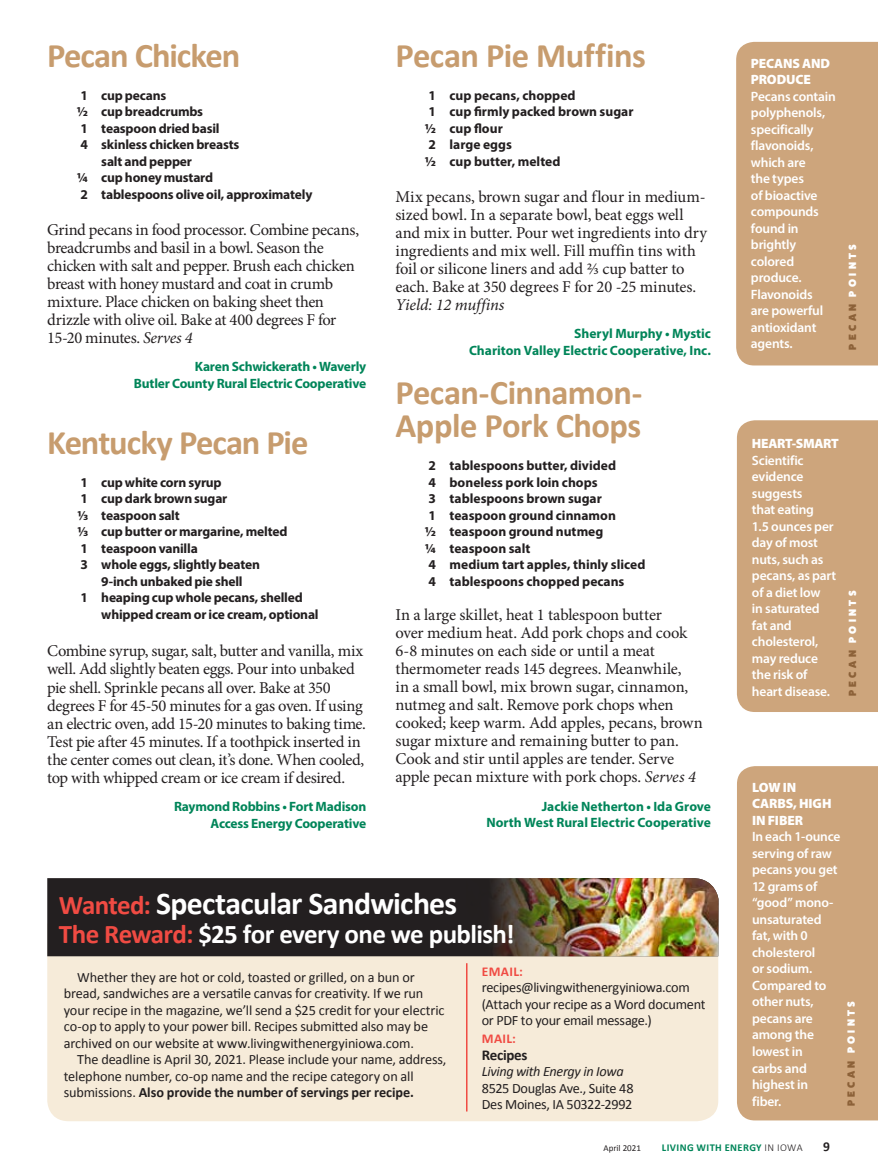
<style>
.page{position:relative;width:878px;height:1175px;background:#fff}
.page>*{position:absolute;margin:0;border:0;box-sizing:border-box;transform-origin:0 0}
.t1{font:700 34.5px/33px "Calibri";letter-spacing:-.02em;color:#c79c6e}
.t2{font:700 31.8px "Calibri";letter-spacing:-.025em;color:#fff}
.t3{font:700 27px "Calibri";letter-spacing:-.025em;color:#fff}
.t4{font:16.5px/18px "Minion Pro";letter-spacing:-.015em;color:#231f20}
.t5{font:italic 16.5px "Minion Pro";letter-spacing:-.01em;color:#231f20}
.t6{font:700 15px "Calibri";letter-spacing:-.02em;color:#231f20}
.t7{font:14.25px/16.5px "Calibri";letter-spacing:-.01em;color:#231f20}
.t8{font:italic 14.25px "Calibri";letter-spacing:-.025em;color:#231f20}
.t9{font:700 13.5px/16.5px "Myriad Pro";letter-spacing:-.01em;color:#231f20}
.t10{font:600 13.5px/16.5px "Myriad Pro";letter-spacing:-.015em;color:#fff}
.t11{font:700 13.5px/16.5px "Myriad Pro";letter-spacing:-.01em;color:#008559;text-align:right}
.t12{font:900 13.5px/16.5px "Myriad Pro";letter-spacing:-.015em;color:#fff}
.t13{font:700 13.5px "Calibri";letter-spacing:.025em;color:#f04b43}
.t14{font:700 13.5px "Calibri";color:#231f20}
.t15{font:800 10.5px "Fat Frank";letter-spacing:.315em;color:#fff}
.t16{font:700 10.5px "Calibri";letter-spacing:.04em;color:#008559}
.t17{font:9px "Calibri";color:#231f20}
.s1{font-style:italic}
.s2{font-size:27px;color:#f04b43}
.s3{color:#f04b43}
.s4{font-weight:700}
.s5{color:#8c6138}
.s6{font-weight:300;color:#231f20}
</style>
<div class="page">
<div style="left:47px;top:956px;width:671px;height:165px;background:#f6ebd9"></div>
<div style="left:47px;top:878px;width:420px;height:78px;background:#231f20"></div>
<img style="left:467px;top:878px;width:251px;height:78px">
<hr style="left:466px;top:963px;width:1px;height:148px;background:#f04b43">
<div style="left:737px;top:766px;width:141px;height:354px;background:#cda57c"></div>
<div style="left:736px;top:42px;width:142px;height:323px;background:#cda57c"></div>
<div style="left:736px;top:420px;width:142px;height:292px;background:#cda57c"></div>
<h1 class="t1" style="left:47px;top:39px;width:194px">Pecan Chicken</h1>
<p class="t9" style="left:81px;top:86px;width:87px">1 cup pecans</p>
<p class="t9" style="left:77px;top:103px;width:128px">½ cup breadcrumbs</p>
<p class="t9" style="left:81px;top:119px;width:140px">1 teaspoon dried basil</p>
<p class="t9" style="left:81px;top:136px;width:160px">4 skinless chicken breasts</p>
<p class="t9" style="left:101px;top:152px;width:92px">salt and pepper</p>
<p class="t9" style="left:101px;top:169px;width:113px">cup honey mustard</p>
<p class="t9" style="left:81px;top:185px;width:233px">2 tablespoons olive oil, approximately</p>
<p class="t4" style="left:47px;top:221px;width:313px">Grind pecans in food processor. Combine pecans, breadcrumbs and basil in a bowl. Season the chicken with salt and pepper. Brush each chicken breast with honey mustard and coat in crumb mixture. Place chicken on baking sheet then drizzle with olive oil. Bake at 400 degrees F for 15-20 minutes. <span class="s1">Serves 4</span></p>
<p class="t11" style="left:134px;top:358px;width:234px">Karen Schwickerath • Waverly<br>Butler County Rural Electric Cooperative</p>
<h1 class="t1" style="left:47px;top:426px;width:262px">Kentucky Pecan Pie</h1>
<p class="t9" style="left:81px;top:473px;width:142px">1 cup white corn syrup</p>
<p class="t9" style="left:81px;top:490px;width:148px">1 cup dark brown sugar</p>
<p class="t9" style="left:78px;top:506px;width:104px">1/3 teaspoon salt</p>
<p class="t9" style="left:78px;top:523px;width:211px">1/3 cup butter or margarine, melted</p>
<p class="t9" style="left:81px;top:539px;width:119px">1 teaspoon vanilla</p>
<p class="t9" style="left:81px;top:556px;width:181px">3 whole eggs, slightly beaten</p>
<p class="t9" style="left:101px;top:572px;width:143px">9-inch unbaked pie shell</p>
<p class="t9" style="left:81px;top:589px;width:224px">1 heaping cup whole pecans, shelled</p>
<p class="t9" style="left:101px;top:605px;width:219px">whipped cream or ice cream, optional</p>
<p class="t4" style="left:47px;top:642px;width:320px">Combine syrup, sugar, salt, butter and vanilla, mix well. Add slightly beaten eggs. Pour into unbaked pie shell. Sprinkle pecans all over. Bake at 350 degrees F for 45-50 minutes for a gas oven. If using an electric oven, add 15-20 minutes to baking time.<br>Test pie after 45 minutes. If a toothpick inserted in the center comes out clean, it’s done. When cooled, top with whipped cream or ice cream if desired.</p>
<p class="t11" style="left:174px;top:797px;width:194px">Raymond Robbins • Fort Madison<br>Access Energy Cooperative</p>
<h1 class="t1" style="left:395px;top:39px;width:252px">Pecan Pie Muffins</h1>
<p class="t9" style="left:425px;top:86px;width:210px">1 cup pecans, chopped<br>1 cup firmly packed brown sugar ½ cup flour<br>2 large eggs<br>½ cup butter, melted</p>
<p class="t4" style="left:395px;top:187px;width:313px">Mix pecans, brown sugar and flour in medium&shy;sized bowl. In a separate bowl, beat eggs well and mix in butter. Pour wet ingredients into dry ingredients and mix well. Fill muffin tins with foil or silicone liners and add 2/3 cup batter to each. Bake at 350 degrees F for 20 -25 minutes.</p>
<p class="t5" style="left:395px;top:293px;width:110px">Yield: 12 muffins</p>
<p class="t11" style="left:469px;top:325px;width:243px">Sheryl Murphy • Mystic<br>Chariton Valley Electric Cooperative, Inc.</p>
<h1 class="t1" style="left:395px;top:376px;width:248px">Pecan-Cinnamon-<br>Apple Pork Chops</h1>
<p class="t9" style="left:425px;top:457px;width:222px">2 tablespoons butter, divided<br>4 boneless pork loin chops<br>3 tablespoons brown sugar<br>1 teaspoon ground cinnamon<br>½ teaspoon ground nutmeg<br>¼ teaspoon salt<br>4 medium tart apples, thinly sliced<br>4 tablespoons chopped pecans</p>
<p class="t4" style="left:395px;top:606px;width:309px">In a large skillet, heat 1 tablespoon butter<br>over medium heat. Add pork chops and cook 6-8 minutes on each side or until a meat thermometer reads 145 degrees. Meanwhile,<br>in a small bowl, mix brown sugar, cinnamon, nutmeg and salt. Remove pork chops when cooked; keep warm. Add apples, pecans, brown sugar mixture and remaining butter to pan.<br>Cook and stir until apples are tender. Serve apple pecan mixture with pork chops. <span class="s1">Serves 4</span></p>
<p class="t11" style="left:486px;top:797px;width:226px">Jackie Netherton • Ida Grove<br>North West Rural Electric Cooperative</p>
<h2 class="t2" style="left:59px;top:883px;width:400px"><span class="s2">Wanted:</span> Spectacular Sandwiches</h2>
<h3 class="t3" style="left:59px;top:916px;width:457px"><span class="s3">The Reward:</span> $25 for every one we publish!</h3>
<p class="t7" style="left:64px;top:968px;width:382px;text-indent:13px">Whether they are hot or cold, toasted or grilled, on a bun or bread, sandwiches are a versatile canvas for creativity. If we run your recipe in the magazine, we’ll send a $25 credit for your electric co-op to apply to your power bill. Recipes submitted also may be archived on our website at www.livingwithenergyiniowa.com.</p>
<p class="t7" style="left:64px;top:1051px;width:384px;text-indent:13px">The deadline is April 30, 2021. Please include your name, address, telephone number, co-op name and the recipe category on all submissions. <span class="s4">Also provide the number of servings per recipe.</span></p>
<p class="t13" style="left:482px;top:962px;width:42px">EMAIL:</p>
<p class="t7" style="left:481px;top:979px;width:225px">recipes@livingwithenergyiniowa.com (Attach your recipe as a Word document or PDF to your email message.)</p>
<p class="t13" style="left:482px;top:1030px;width:36px">MAIL:</p>
<p class="t6" style="left:481px;top:1045px;width:47px">Recipes</p>
<p class="t8" style="left:481px;top:1061px;width:143px">Living with Energy in Iowa</p>
<p class="t7" style="left:481px;top:1079px;width:153px">8525 Douglas Ave., Suite 48<br>Des Moines, IA 50322-2992</p>
<p class="t12" style="left:751px;top:55px;width:81px">PECANS AND<br>PRODUCE</p>
<p class="t10" style="left:751px;top:88px;width:86px">Pecans contain polyphenols, specifically flavonoids, which are<br>the types<br>of bioactive compounds found in brightly colored produce.<br>Flavonoids<br>are powerful antioxidant agents.</p>
<p class="t15" style="left:846px;top:349px;width:107px;rotate:-90deg"><span class="s5">PECAN</span> POINTS</p>
<p class="t12" style="left:752px;top:435px;width:88px">HEART-SMART</p>
<p class="t10" style="left:752px;top:451px;width:86px">Scientific evidence suggests<br>that eating<br>1.5 ounces per day of most nuts, such as pecans, as part of a diet low<br>in saturated fat and cholesterol, may reduce the risk of heart disease.</p>
<p class="t15" style="left:846px;top:696px;width:107px;rotate:-90deg"><span class="s5">PECAN</span> POINTS</p>
<p class="t12" style="left:752px;top:779px;width:81px">LOW IN<br>CARBS, HIGH<br>IN FIBER</p>
<p class="t10" style="left:752px;top:828px;width:90px">In each 1-ounce serving of raw pecans you get<br>12 grams of “good” mono&shy;unsaturated fat, with 0 cholesterol<br>or sodium.<br>Compared to other nuts, pecans are among the lowest in<br>carbs and highest in fiber.</p>
<p class="t15" style="left:845px;top:1106px;width:107px;rotate:-90deg"><span class="s5">PECAN</span> POINTS</p>
<p class="t17" style="left:603px;top:1142px;width:39px">April 2021</p>
<p class="t16" style="left:661px;top:1141px;width:142px">LIVING WITH ENERGY <span class="s6">IN IOWA</span></p>
<p class="t14" style="left:823px;top:1138px;width:8px">9</p>
</div>
